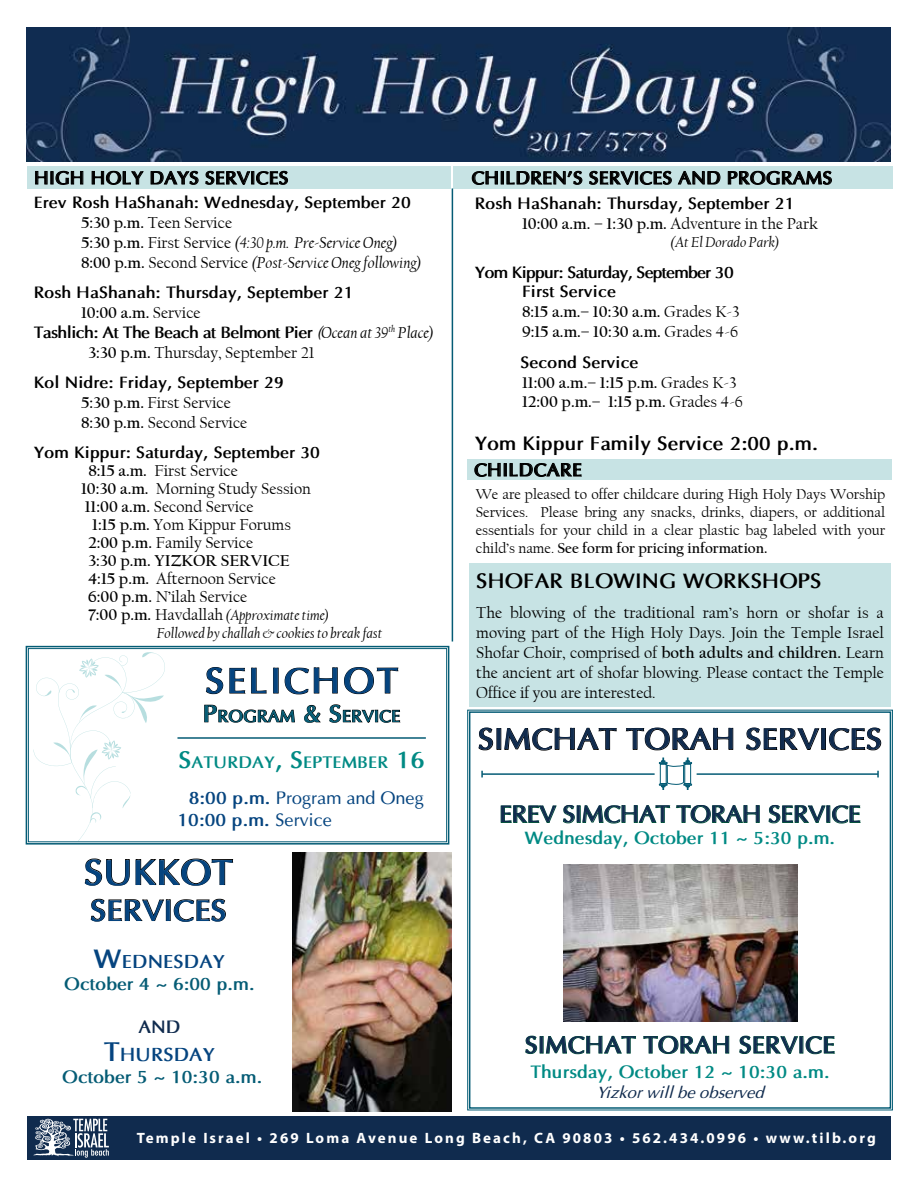
<style>
.page{position:relative;width:918px;height:1188px;background:#fff}
.page>*{position:absolute;margin:0;border:0;box-sizing:border-box;transform-origin:0 0}
.t1{font:700 36px "Optima";letter-spacing:.06em;color:#05447f}
.t2{font:700 30px "Optima";color:#102b4e}
.t3{font:700 30px "Optima";color:#05447f}
.t4{font:700 24px "Optima";letter-spacing:-.025em;color:#102b4e}
.t5{font:700 24px "Optima";color:#102b4e}
.t6{font:700 21px "Optima";color:#000}
.t7{font:700 19.5px "Optima";color:#000}
.t8{font:700 18.9px "Optima";color:#05447f}
.t9{font:700 18px "Optima";letter-spacing:.01em;color:#000}
.t10{font:700 18px "Optima";color:#008a84}
.t11{font:18px/21.6px "Optima";color:#05447f}
.t12{font:700 18px "Optima";color:#055c75}
.t13{font:700 18px "Optima";color:#102b4e}
.t14{font:700 16.8px "Optima";color:#008a84}
.t15{font:700 16.8px "Optima";color:#055c75}
.t16{font:16.5px/18px "Californian FB";color:#000}
.t17{font:700 16.5px "Optima";color:#000}
.t18{font:700 16.5px/19.8px "Californian FB";color:#000}
.t19{font:italic 16.5px/19.8px "Californian FB";color:#000}
.t20{font:700 16.5px "Optima";letter-spacing:-.04em;color:#000}
.t21{font:700 16.5px/19.8px "Optima";letter-spacing:-.05em;color:#000}
.t22{font:italic 16.5px "Optima";color:#102b4e}
.t23{font:15px/18px "Californian FB";color:#000;text-align:justify}
.t24{font:italic 15px/18px "Californian FB";color:#000}
.t25{font:700 15px "Myriad Pro";letter-spacing:.14em;color:#fff}
.s1{font-weight:700;font-style:normal}
.s2{font-style:normal}
.s3{font-weight:400}
.s4{font-weight:400;font-style:italic}
.s5{font-family:"Californian FB";font-weight:400;font-style:italic}
.s6{font-weight:700}
.s7{font-weight:700;font-style:normal;font-size:16.5px}
.s8{font-style:normal;font-size:16.5px}
.s9{font-size:24px}
.s10{font-size:27px}
</style>
<div class="page">
<div style="left:28px;top:1116px;width:863px;height:44px;background:#102b4e"></div>
<div style="left:27px;top:166px;width:424px;height:22px;background:#c7e3e4"></div>
<svg style="left:35px;top:171px;width:49px;height:14px"></svg>
<svg style="left:91px;top:171px;width:53px;height:14px"></svg>
<svg style="left:150px;top:171px;width:49px;height:14px"></svg>
<svg style="left:205px;top:171px;width:83px;height:14px"></svg>
<div style="left:453px;top:166px;width:440px;height:22px;background:#c7e3e4"></div>
<svg style="left:472px;top:171px;width:111px;height:14px"></svg>
<svg style="left:589px;top:171px;width:83px;height:14px"></svg>
<svg style="left:678px;top:171px;width:43px;height:14px"></svg>
<svg style="left:728px;top:171px;width:104px;height:14px"></svg>
<div style="left:467px;top:459px;width:425px;height:20px;background:#c7e3e4"></div>
<svg style="left:474px;top:463px;width:108px;height:14px"></svg>
<div style="left:470px;top:563px;width:421px;height:143px;background:#c7e3e4"></div>
<img style="left:27px;top:27px;width:864px;height:135px">
<svg style="left:25px;top:645px;width:425px;height:200px"></svg>
<div style="left:28px;top:648px;width:419px;height:194px;border:1px solid #055c75"></div>
<svg style="left:206px;top:667px;width:39px;height:27px"></svg>
<svg style="left:251px;top:667px;width:16px;height:27px"></svg>
<svg style="left:273px;top:667px;width:65px;height:28px"></svg>
<svg style="left:344px;top:667px;width:55px;height:27px"></svg>
<svg style="left:204px;top:704px;width:91px;height:19px"></svg>
<svg style="left:304px;top:705px;width:17px;height:18px"></svg>
<svg style="left:329px;top:704px;width:71px;height:19px"></svg>
<hr style="left:177px;top:737px;width:249px;height:2px;background:#055c75">
<svg style="left:467px;top:710px;width:426px;height:400px"></svg>
<div style="left:469px;top:711px;width:422px;height:398px;border:2px solid #055c75"></div>
<svg style="left:85px;top:858px;width:148px;height:28px"></svg>
<svg style="left:90px;top:899px;width:136px;height:23px"></svg>
<hr style="left:452px;top:188px;width:1px;height:454px;background:#055c75">
<svg style="left:478px;top:727px;width:139px;height:24px"></svg>
<svg style="left:626px;top:727px;width:108px;height:24px"></svg>
<svg style="left:746px;top:727px;width:135px;height:24px"></svg>
<svg style="left:659px;top:758px;width:33px;height:32px"></svg>
<hr style="left:697px;top:773px;width:181px;height:2px;background:#055c75">
<hr style="left:482px;top:773px;width:173px;height:2px;background:#055c75">
<svg style="left:33px;top:1119px;width:76px;height:39px"></svg>
<svg style="left:500px;top:805px;width:57px;height:18px"></svg>
<svg style="left:563px;top:805px;width:107px;height:19px"></svg>
<svg style="left:676px;top:805px;width:84px;height:19px"></svg>
<svg style="left:768px;top:805px;width:93px;height:19px"></svg>
<svg style="left:525px;top:1035px;width:111px;height:19px"></svg>
<svg style="left:643px;top:1035px;width:87px;height:19px"></svg>
<svg style="left:739px;top:1035px;width:96px;height:19px"></svg>
<img style="left:293px;top:853px;width:159px;height:259px">
<img style="left:564px;top:865px;width:233px;height:157px">
<p class="t9" style="left:34px;top:167px;width:256px">HIGH HOLY DAYS SERVICES</p>
<p class="t9" style="left:472px;top:167px;width:362px">CHILDREN’S SERVICES AND PROGRAMS</p>
<p class="t17" style="left:34px;top:193px;width:379px">Erev Rosh HaShanah: Wednesday, September 20</p>
<p class="t19" style="left:81px;top:213px;width:342px"><span class="s1">5:30 p.m.</span> <span class="s2">Teen Service<br></span><span class="s1">5:30 p.m.</span> <span class="s2">First Service</span> (4:30 p.m. Pre-Service Oneg)<br><span class="s1">8:00 p.m.</span> <span class="s2">Second Service</span> (Post-Service Oneg following)</p>
<p class="t17" style="left:34px;top:283px;width:321px">Rosh HaShanah: Thursday, September 21</p>
<p class="t18" style="left:81px;top:303px;width:121px">10:00 a.m. <span class="s3">Service</span></p>
<p class="t20" style="left:34px;top:322px;width:402px">Tashlich: At The Beach at Belmont Pier <span class="s4">(</span><span class="s5">Ocean at 39</span><sup>th</sup> <span class="s5">Place)</span></p>
<p class="t16" style="left:88px;top:343px;width:228px"><span class="s6">3:30 p.m.</span> Thursday, September 21</p>
<p class="t17" style="left:34px;top:373px;width:252px">Kol Nidre: Friday, September 29</p>
<p class="t16" style="left:81px;top:393px;width:168px;line-height:19.8px"><span class="s6">5:30 p.m.</span> First Service<br><span class="s6">8:30 p.m.</span> Second Service</p>
<p class="t17" style="left:34px;top:443px;width:288px">Yom Kippur: Saturday, September 30</p>
<p class="t16" style="left:81px;top:462px;width:231px;text-indent:7px"><span class="s6">8:15 a.m.</span> First Service<br><span class="s6">10:30 a.m.</span> Morning Study Session<br><span class="s6">11:00 a.m.</span> Second Service</p>
<p class="t16" style="left:88px;top:516px;width:204px"><span class="s6">1:15 p.m.</span> Yom Kippur Forums<br><span class="s6">2:00 p.m.</span> Family Service<br><span class="s6">3:30 p.m. YIZKOR SERVICE<br>4:15 p.m.</span> Afternoon Service<br><span class="s6">6:00 p.m.</span> N’ilah Service</p>
<p class="t24" style="left:157px;top:607px;width:227px;text-indent:-69px"><span class="s7">7:00 p.m.</span> <span class="s8">Havdallah</span> (Approximate time)<br>Followed by challah &amp; cookies to break fast</p>
<h1 class="t1" style="left:205px;top:659px;width:195px">SELICHOT</h1>
<p class="t15" style="left:203px;top:706px;width:199px"><span class="s9">P</span>ROGRAM <span class="s9">&amp; S</span>ERVICE</p>
<p class="t14" style="left:179px;top:752px;width:248px"><span class="s9">S</span>ATURDAY<span class="s9">, S</span>EPTEMBER <span class="s9">16</span></p>
<p class="t11" style="left:177px;top:787px;width:248px;text-indent:11px"><span class="s6">8:00 p.m.</span> Program and Oneg<br><span class="s6">10:00 p.m.</span> Service</p>
<h1 class="t1" style="left:84px;top:850px;width:151px">SUKKOT</h1>
<h2 class="t3" style="left:90px;top:892px;width:138px">SERVICES</h2>
<p class="t8" style="left:94px;top:950px;width:133px"><span class="s10">W</span>EDNESDAY</p>
<p class="t12" style="left:64px;top:973px;width:192px">October 4 ~ 6:00 p.m.</p>
<p class="t13" style="left:138px;top:1016px;width:44px">AND</p>
<p class="t8" style="left:104px;top:1043px;width:113px"><span class="s10">T</span>HURSDAY</p>
<p class="t12" style="left:62px;top:1066px;width:202px">October 5 ~ 10:30 a.m.</p>
<p class="t17" style="left:475px;top:194px;width:321px">Rosh HaShanah: Thursday, September 21</p>
<p class="t18" style="left:522px;top:214px;width:298px">10:00 a.m. – 1:30 p.m. <span class="s3">Adventure in the Park</span></p>
<p class="t24" style="left:670px;top:233px;width:111px">(At El Dorado Park)</p>
<p class="t21" style="left:522px;top:262px;width:213px;text-indent:-47px">Yom Kippur: Saturday, September 30<br>First Service</p>
<p class="t18" style="left:522px;top:302px;width:219px">8:15 a.m.– 10:30 a.m. <span class="s3">Grades K-3<br></span>9:15 a.m.– 10:30 a.m. <span class="s3">Grades 4-6</span></p>
<p class="t17" style="left:521px;top:352px;width:120px">Second Service</p>
<p class="t18" style="left:522px;top:372px;width:223px">11:00 a.m.– 1:15 p.m. <span class="s3">Grades K-3<br></span>12:00 p.m.– 1:15 p.m. <span class="s3">Grades 4-6</span></p>
<p class="t7" style="left:475px;top:432px;width:345px">Yom Kippur Family Service 2:00 p.m.</p>
<p class="t23" style="left:476px;top:485px;width:411px">We are pleased to offer childcare during High Holy Days Worship Services. Please bring any snacks, drinks, diapers, or additional essentials for your child in a clear plastic bag labeled with your child’s name. <span class="s6">See form for pricing information.</span></p>
<p class="t6" style="left:476px;top:568px;width:347px">SHOFAR BLOWING WORKSHOPS</p>
<p class="t16" style="left:476px;top:603px;width:409px;line-height:19.8px;text-align:justify">The blowing of the traditional ram’s horn or shofar is a moving part of the High Holy Days. Join the Temple Israel Shofar Choir, comprised of <span class="s6">both adults and children.</span> Learn the ancient art of shofar blowing. Please contact the Temple</p>
<p class="t9" style="left:474px;top:459px;width:109px">CHILDCARE</p>
<p class="t16" style="left:476px;top:683px;width:181px">Office if you are interested.</p>
<h2 class="t2" style="left:478px;top:721px;width:406px">SIMCHAT TORAH SERVICES</h2>
<h3 class="t4" style="left:499px;top:800px;width:363px">EREV SIMCHAT TORAH SERVICE</h3>
<p class="t10" style="left:525px;top:827px;width:312px">Wednesday, October 11 ~ 5:30 p.m.</p>
<h3 class="t5" style="left:525px;top:1030px;width:312px">SIMCHAT TORAH SERVICE</h3>
<p class="t10" style="left:530px;top:1061px;width:301px">Thursday, October 12 ~ 10:30 a.m.</p>
<p class="t22" style="left:596px;top:1082px;width:169px">Yizkor will be observed</p>
<p class="t25" style="left:137px;top:1129px;width:741px">Temple Israel • 269 Loma Avenue Long Beach, CA 90803 • 562.434.0996 • www.tilb.org</p>
</div>
